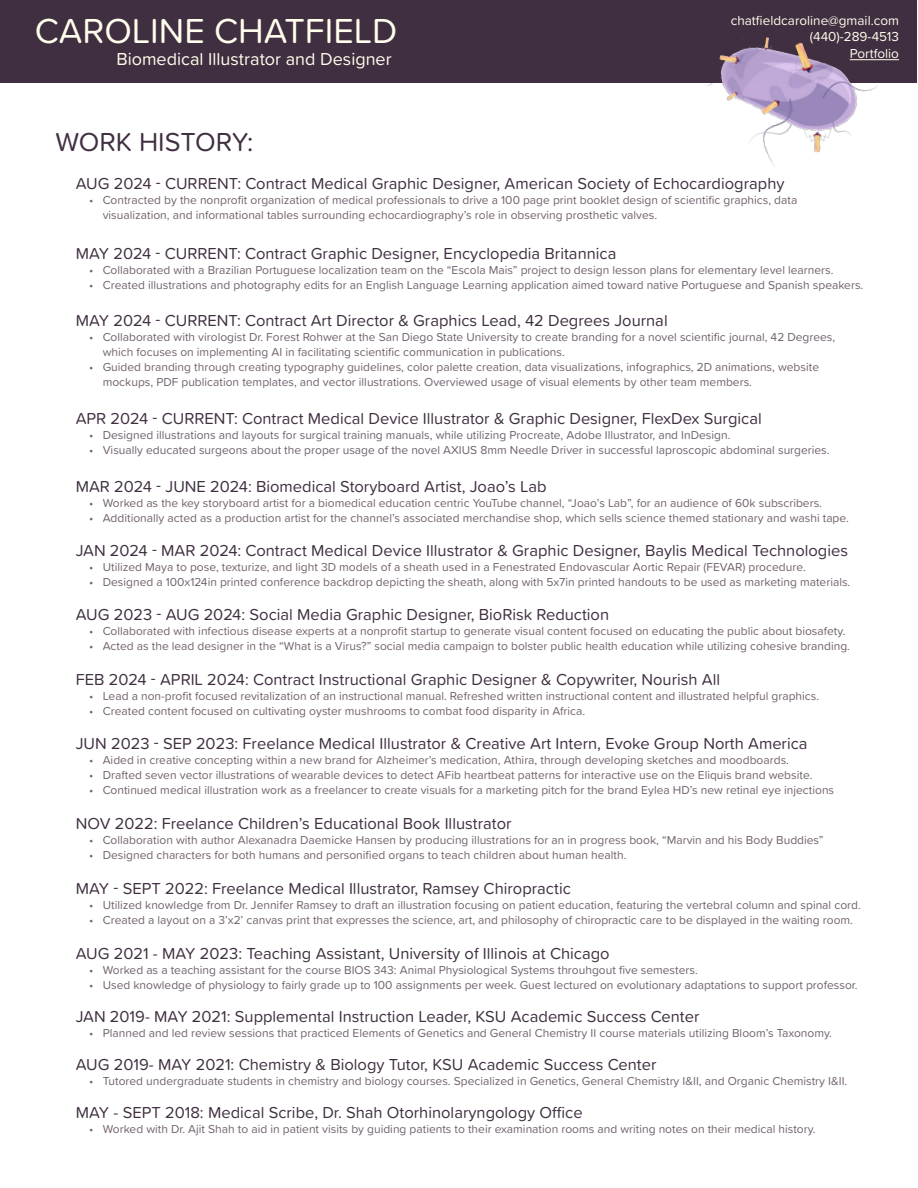
<style>
.page{position:relative;width:918px;height:1188px;background:#fff}
.page>*{position:absolute;margin:0;border:0;box-sizing:border-box;transform-origin:0 0}
.t1{font:36px "Proxima Soft";color:#fffdec}
.t2{font:27px "Proxima Soft";color:#402f41}
.t3{font:18px "Proxima Soft";color:#fffdec}
.t4{font:16.5px "Proxima Soft";color:#402f41}
.t5{font:13.5px/16.2px "Proxima Soft";color:#fffdec;text-align:right}
.t6{font:12px/15px "Proxima Soft";color:#71626f}
</style>
<div class="page">
<div style="left:1px;top:0;width:916px;height:83px;background:#402f41"></div>
<hr style="left:850px;top:59px;width:49px;height:1px;background:#fffdec">
<img style="left:706px;top:37px;width:181px;height:129px">
<h1 class="t1" style="left:35px;top:4px;width:364px">CAROLINE CHATFIELD</h1>
<h3 class="t3" style="left:116px;top:46px;width:277px">Biomedical Illustrator and Designer</h3>
<p class="t5" style="left:731px;top:12px;width:170px">chatfieldcaroline@gmail.com (440)-289-4513<br>Portfolio</p>
<h2 class="t2" style="left:56px;top:122px;width:199px">WORK HISTORY:</h2>
<h3 class="t4" style="left:76px;top:171px;width:710px">AUG 2024 - CURRENT: Contract Medical Graphic Designer, American Society of Echocardiography</h3>
<p class="t6" style="left:103px;top:192px;width:696px;text-indent:-14px">• Contracted by the nonprofit organization of medical professionals to drive a 100 page print booklet design of scientific graphics, data visualization, and informational tables surrounding echocardiography’s role in observing prosthetic valves.</p>
<h3 class="t4" style="left:76px;top:241px;width:542px">MAY 2024 - CURRENT: Contract Graphic Designer, Encyclopedia Britannica</h3>
<p class="t6" style="left:89px;top:261px;width:746px">• Collaborated with a Brazilian Portuguese localization team on the “Escola Mais” project to design lesson plans for elementary level learners.</p>
<p class="t6" style="left:89px;top:276px;width:776px">• Created illustrations and photography edits for an English Language Learning application aimed toward native Portuguese and Spanish speakers.</p>
<h3 class="t4" style="left:76px;top:309px;width:593px">MAY 2024 - CURRENT: Contract Art Director &amp; Graphics Lead, 42 Degrees Journal</h3>
<p class="t6" style="left:103px;top:329px;width:734px;text-indent:-14px">• Collaborated with virologist Dr. Forest Rohwer at the San Diego State University to create branding for a novel scientific journal, 42 Degrees, which focuses on implementing AI in facilitating scientific communication in publications.</p>
<p class="t6" style="left:103px;top:359px;width:718px;text-indent:-14px">• Guided branding through creating typography guidelines, color palette creation, data visualizations, infographics, 2D animations, website mockups, PDF publication templates, and vector illustrations. Overviewed usage of visual elements by other team members.</p>
<h3 class="t4" style="left:76px;top:406px;width:688px">APR 2024 - CURRENT: Contract Medical Device Illustrator &amp; Graphic Designer, FlexDex Surgical</h3>
<p class="t6" style="left:89px;top:427px;width:643px">• Designed illustrations and layouts for surgical training manuals, while utilizing Procreate, Adobe Illustrator, and InDesign.</p>
<p class="t6" style="left:89px;top:442px;width:742px">• Visually educated surgeons about the proper usage of the novel AXIUS 8mm Needle Driver in successful laproscopic abdominal surgeries.</p>
<h3 class="t4" style="left:76px;top:474px;width:472px">MAR 2024 - JUNE 2024: Biomedical Storyboard Artist, Joao’s Lab</h3>
<p class="t6" style="left:89px;top:495px;width:734px">• Worked as the key storyboard artist for a biomedical education centric YouTube channel, “Joao’s Lab”, for an audience of 60k subscribers.</p>
<p class="t6" style="left:89px;top:510px;width:761px">• Additionally acted as a production artist for the channel’s associated merchandise shop, which sells science themed stationary and washi tape.</p>
<h3 class="t4" style="left:76px;top:538px;width:774px">JAN 2024 - MAR 2024: Contract Medical Device Illustrator &amp; Graphic Designer, Baylis Medical Technologies</h3>
<p class="t6" style="left:89px;top:559px;width:718px">• Utilized Maya to pose, texturize, and light 3D models of a sheath used in a Fenestrated Endovascular Aortic Repair (FEVAR) procedure.</p>
<p class="t6" style="left:89px;top:574px;width:763px">• Designed a 100x124in printed conference backdrop depicting the sheath, along with 5x7in printed handouts to be used as marketing materials.</p>
<h3 class="t4" style="left:76px;top:603px;width:535px">AUG 2023 - AUG 2024: Social Media Graphic Designer, BioRisk Reduction</h3>
<p class="t6" style="left:89px;top:623px;width:758px">• Collaborated with infectious disease experts at a nonprofit startup to generate visual content focused on educating the public about biosafety.</p>
<p class="t6" style="left:89px;top:638px;width:762px">• Acted as the lead designer in the “What is a Virus?” social media campaign to bolster public health education while utilizing cohesive branding.</p>
<h3 class="t4" style="left:76px;top:667px;width:646px">FEB 2024 - APRIL 2024: Contract Instructional Graphic Designer &amp; Copywriter, Nourish All</h3>
<p class="t6" style="left:89px;top:687px;width:731px">• Lead a non-profit focused revitalization of an instructional manual. Refreshed written instructional content and illustrated helpful graphics.</p>
<p class="t6" style="left:89px;top:702px;width:498px">• Created content focused on cultivating oyster mushrooms to combat food disparity in Africa.</p>
<h3 class="t4" style="left:76px;top:732px;width:733px">JUN 2023 - SEP 2023: Freelance Medical Illustrator &amp; Creative Art Intern, Evoke Group North America</h3>
<p class="t6" style="left:89px;top:752px;width:701px">• Aided in creative concepting within a new brand for Alzheimer’s medication, Athira, through developing sketches and moodboards.</p>
<p class="t6" style="left:89px;top:767px;width:725px">• Drafted seven vector illustrations of wearable devices to detect AFib heartbeat patterns for interactive use on the Eliquis brand website.</p>
<p class="t6" style="left:89px;top:782px;width:746px">• Continued medical illustration work as a freelancer to create visuals for a marketing pitch for the brand Eylea HD’s new retinal eye injections</p>
<h3 class="t4" style="left:76px;top:811px;width:437px">NOV 2022: Freelance Children’s Educational Book Illustrator</h3>
<p class="t6" style="left:89px;top:832px;width:736px">• Collaboration with author Alexanadra Daemicke Hansen by producing illustrations for an in progress book, “Marvin and his Body Buddies”</p>
<p class="t6" style="left:89px;top:847px;width:539px">• Designed characters for both humans and personified organs to teach children about human health.</p>
<h3 class="t4" style="left:76px;top:876px;width:497px">MAY - SEPT 2022: Freelance Medical Illustrator, Ramsey Chiropractic</h3>
<p class="t6" style="left:89px;top:897px;width:773px">• Utilized knowledge from Dr. Jennifer Ramsey to draft an illustration focusing on patient education, featuring the vertebral column and spinal cord.</p>
<p class="t6" style="left:89px;top:912px;width:765px">• Created a layout on a 3’x2’ canvas print that expresses the science, art, and philosophy of chiropractic care to be displayed in the waiting room.</p>
<h3 class="t4" style="left:76px;top:941px;width:535px">AUG 2021 - MAY 2023: Teaching Assistant, University of Illinois at Chicago</h3>
<p class="t6" style="left:89px;top:962px;width:610px">• Worked as a teaching assistant for the course BIOS 343: Animal Physiological Systems throuhgout five semesters.</p>
<p class="t6" style="left:89px;top:977px;width:770px">• Used knowledge of physiology to fairly grade up to 100 assignments per week. Guest lectured on evolutionary adaptations to support professor.</p>
<h3 class="t4" style="left:76px;top:1004px;width:625px">JAN 2019- MAY 2021: Supplemental Instruction Leader, KSU Academic Success Center</h3>
<p class="t6" style="left:89px;top:1025px;width:744px">• Planned and led review sessions that practiced Elements of Genetics and General Chemistry II course materials utilizing Bloom’s Taxonomy.</p>
<h3 class="t4" style="left:76px;top:1052px;width:582px">AUG 2019- MAY 2021: Chemistry &amp; Biology Tutor, KSU Academic Success Center</h3>
<p class="t6" style="left:89px;top:1073px;width:760px">• Tutored undergraduate students in chemistry and biology courses. Specialized in Genetics, General Chemistry I&amp;II, and Organic Chemistry I&amp;II.</p>
<h3 class="t4" style="left:76px;top:1100px;width:508px">MAY - SEPT 2018: Medical Scribe, Dr. Shah Otorhinolaryngology Office</h3>
<p class="t6" style="left:89px;top:1121px;width:728px">• Worked with Dr. Ajit Shah to aid in patient visits by guiding patients to their examination rooms and writing notes on their medical history.</p>
</div>
